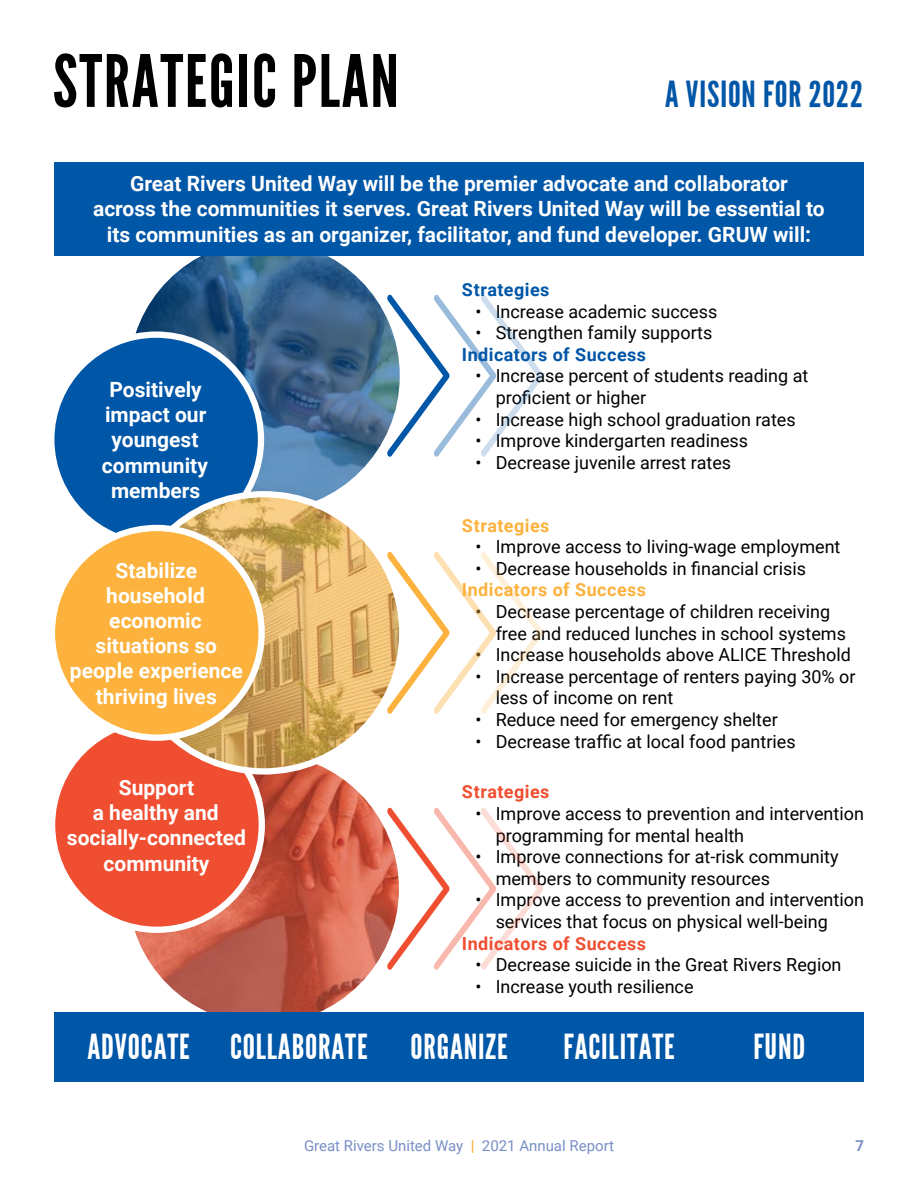
<style>
.page{position:relative;width:918px;height:1188px;background:#fff}
.page>*{position:absolute;margin:0;border:0;box-sizing:border-box;transform-origin:0 0}
.t1{font:72px "League Gothic";letter-spacing:.025em;color:#000}
.t2{font:36px "League Gothic";letter-spacing:.025em;color:#0056a7}
.t3{font:34.5px "League Gothic";letter-spacing:.025em;color:#fff}
.t4{font:700 21px/25.2px "Roboto";color:#fff;text-align:center}
.t5{font:18px/21.6px "Roboto";color:#000}
.t6{font:700 18px "Roboto";letter-spacing:.025em;color:#f04e31}
.t7{font:700 18px "Roboto";letter-spacing:.025em;color:#0056a7}
.t8{font:700 18px "Roboto";letter-spacing:.025em;color:#fcb23d}
.t9{font:15px "Roboto";color:#788ec7}
.t10{font:700 15px "Roboto";color:#788ec7}
.s1{font-weight:700;color:#fcb23d}
</style>
<div class="page">
<svg style="left:124px;top:749px;width:279px;height:280px;background:#c7614e"></svg>
<div style="left:50px;top:718px;width:214px;height:214px;background:#f04e31;border-radius:50%"></div>
<div style="left:49px;top:717px;width:216px;height:216px;border:6px solid #fff;border-radius:50%"></div>
<svg style="left:124px;top:236px;width:280px;height:280px;background:#426b92"></svg>
<div style="left:50px;top:333px;width:213px;height:213px;background:#0056a7;border-radius:50%"></div>
<div style="left:48px;top:331px;width:216px;height:216px;border:6px solid #fff;border-radius:50%"></div>
<svg style="left:124px;top:493px;width:280px;height:280px;background:#dbb36f"></svg>
<div style="left:50px;top:526px;width:213px;height:213px;background:#fcb23d;border-radius:50%"></div>
<div style="left:49px;top:525px;width:216px;height:216px;border:6px solid #fff;border-radius:50%"></div>
<div style="left:54px;top:162px;width:810px;height:93px;background:#0056a7"></div>
<div style="left:54px;top:1012px;width:810px;height:70px;background:#0056a7"></div>
<svg style="left:387px;top:294px;width:156px;height:163px"></svg>
<svg style="left:387px;top:551px;width:156px;height:163px"></svg>
<svg style="left:387px;top:807px;width:156px;height:163px"></svg>
<h1 class="t1" style="left:53px;top:40px;width:347px">STRATEGIC PLAN</h1>
<h2 class="t2" style="left:665px;top:73px;width:199px">A VISION FOR 2022</h2>
<p class="t4" style="left:93px;top:170px;width:733px">Great Rivers United Way will be the premier advocate and collaborator<br>across the communities it serves. Great Rivers United Way will be essential to its communities as an organizer, facilitator, and fund developer. GRUW will:</p>
<p class="t4" style="left:102px;top:376px;width:107px">Positively impact our youngest community members</p>
<p class="t4" style="left:70px;top:557px;width:174px">Stabilize household economic situations so people experience thriving lives</p>
<p class="t4" style="left:67px;top:774px;width:181px">Support<br>a healthy and socially-connected community</p>
<p class="t7" style="left:462px;top:277px;width:89px">Strategies</p>
<p class="t5" style="left:475px;top:300px;width:243px">• Increase academic success</p>
<p class="t5" style="left:475px;top:321px;width:238px">• Strengthen family supports</p>
<p class="t7" style="left:462px;top:342px;width:186px">Indicators of Success</p>
<p class="t5" style="left:496px;top:365px;width:314px;text-indent:-20px">• Increase percent of students reading at proficient or higher</p>
<p class="t5" style="left:475px;top:408px;width:322px">• Increase high school graduation rates</p>
<p class="t5" style="left:475px;top:429px;width:274px">• Improve kindergarten readiness</p>
<p class="t5" style="left:475px;top:451px;width:257px">• Decrease juvenile arrest rates</p>
<p class="t8" style="left:462px;top:513px;width:89px">Strategies</p>
<p class="t5" style="left:475px;top:535px;width:367px">• Improve access to living-wage employment</p>
<p class="t5" style="left:475px;top:557px;width:332px">• Decrease households in financial crisis</p>
<p class="t8" style="left:462px;top:577px;width:186px">Indicators of Success</p>
<p class="t5" style="left:496px;top:600px;width:352px;text-indent:-20px">• Decrease percentage of children receiving free and reduced lunches in school systems</p>
<p class="t5" style="left:475px;top:643px;width:377px">• Increase households above ALICE Threshold</p>
<p class="t5" style="left:496px;top:665px;width:361px;text-indent:-20px">• Increase percentage of renters paying 30% or less of income on rent</p>
<p class="t5" style="left:475px;top:708px;width:304px">• Reduce need for emergency shelter</p>
<p class="t5" style="left:475px;top:730px;width:322px">• Decrease traffic at local food pantries</p>
<p class="t6" style="left:462px;top:779px;width:89px">Strategies</p>
<p class="t5" style="left:496px;top:802px;width:370px;text-indent:-20px">• Improve access to prevention and intervention programming for mental health</p>
<p class="t5" style="left:496px;top:845px;width:345px;text-indent:-20px">• Improve connections for at-risk community members to community resources</p>
<p class="t5" style="left:496px;top:888px;width:370px;text-indent:-20px">• Improve access to prevention and intervention services that focus on physical well-being</p>
<p class="t6" style="left:462px;top:931px;width:186px">Indicators of Success</p>
<p class="t5" style="left:475px;top:953px;width:368px">• Decrease suicide in the Great Rivers Region</p>
<p class="t5" style="left:475px;top:975px;width:220px">• Increase youth resilience</p>
<h3 class="t3" style="left:87px;top:1027px;width:422px">ADVOCATE COLLABORATE ORGANIZE</h3>
<h3 class="t3" style="left:564px;top:1027px;width:113px">FACILITATE</h3>
<h3 class="t3" style="left:753px;top:1027px;width:54px">FUND</h3>
<p class="t9" style="left:304px;top:1135px;width:311px">Great Rivers United Way <span class="s1">|</span> 2021 Annual Report</p>
<p class="t10" style="left:855px;top:1135px;width:10px">7</p>
</div>
